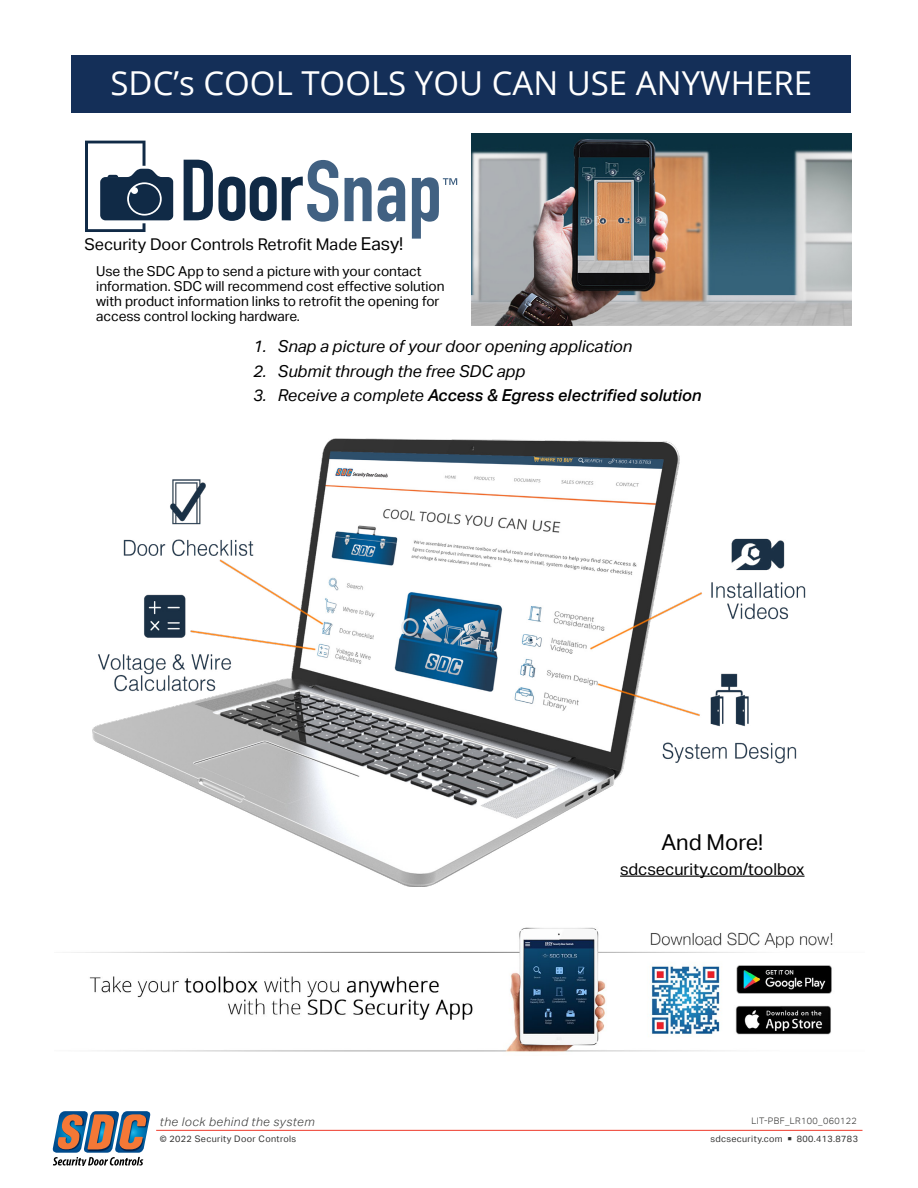
<style>
.page{position:relative;width:918px;height:1188px;background:#fff}
.page>*{position:absolute;margin:0;border:0;box-sizing:border-box;transform-origin:0 0}
.t1{font:33px "Open Sans";color:#fff}
.t2{font:21.9px "Aktiv Grotesk";color:#000}
.t3{font:italic 16.5px "Aktiv Grotesk";color:#000}
.t4{font:italic 500 16.5px "Aktiv Grotesk";color:#000}
.t5{font:16.5px "Aktiv Grotesk";color:#000}
.t6{font:16.2px "Aktiv Grotesk";color:#000}
.t7{font:13.65px/15.1px "Aktiv Grotesk";color:#000}
.t8{font:italic 300 12px "Aktiv Grotesk";letter-spacing:.04em;color:#343433}
.t9{font:9px "Aktiv Grotesk";letter-spacing:.04em;color:#343433}
.t10{font:300 9px "Aktiv Grotesk";letter-spacing:.04em;color:#343433}
.s1{font-size:17.7px}
.s2{font-weight:400}
.s3{font-size:6.75px}
</style>
<div class="page">
<hr style="left:156px;top:1130px;width:707px;height:1px;background:#ee3829">
<svg style="left:52px;top:1111px;width:99px;height:54px"></svg>
<img style="left:71px;top:927px;width:762px;height:125px">
<div style="left:71px;top:55px;width:780px;height:58px;background:#142f58"></div>
<svg style="left:184px;top:160px;width:154px;height:62px"></svg>
<svg style="left:345px;top:177px;width:27px;height:44px"></svg>
<svg style="left:378px;top:177px;width:27px;height:45px"></svg>
<svg style="left:412px;top:177px;width:45px;height:62px"></svg>
<svg style="left:85px;top:141px;width:88px;height:91px"></svg>
<img style="left:472px;top:133px;width:379px;height:193px">
<img style="left:92px;top:439px;width:714px;height:448px">
<hr style="left:620px;top:876px;width:185px;height:1px;background:#000">
<h1 class="t1" style="left:111px;top:61px;width:703px">SDC’s COOL TOOLS YOU CAN USE ANYWHERE</h1>
<p class="t6" style="left:85px;top:235px;width:320px">Security Door Controls Retrofit Made <span class="s1">Easy!</span></p>
<p class="t7" style="left:96px;top:264px;width:350px">Use the SDC App to send a picture with your contact information. SDC will recommend cost effective solution with product information links to retrofit the opening for access control locking hardware.</p>
<p class="t3" style="left:253px;top:337px;width:380px">1. Snap a picture of your door opening application</p>
<p class="t3" style="left:253px;top:361px;width:274px">2. Submit through the free SDC app</p>
<p class="t4" style="left:253px;top:386px;width:450px"><span class="s2">3. Receive a complete</span> Access &amp; Egress electrified solution</p>
<h2 class="t2" style="left:661px;top:829px;width:103px">And More!</h2>
<p class="t5" style="left:620px;top:859px;width:186px">sdcsecurity.com/toolbox</p>
<p class="t8" style="left:160px;top:1115px;width:156px">the lock behind the system</p>
<p class="t10" style="left:751px;top:1115px;width:107px">LIT-PBF_LR100_060122</p>
<p class="t9" style="left:160px;top:1133px;width:138px">© 2022 Security Door Controls</p>
<p class="t9" style="left:710px;top:1133px;width:149px">sdcsecurity.com <span class="s3">■</span> 800.413.8783</p>
</div>
